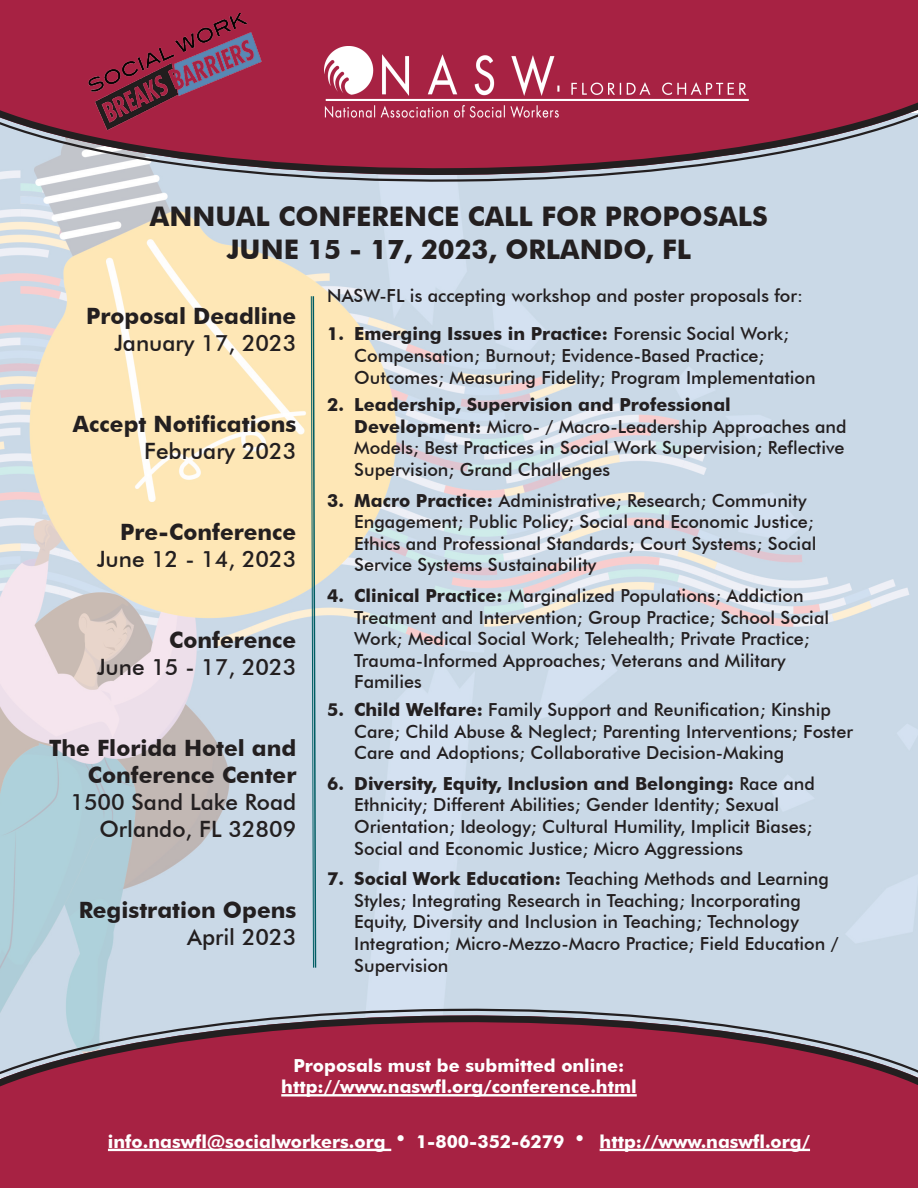
<style>
.page{position:relative;width:918px;height:1188px;background:#fff}
.page>*{position:absolute;margin:0;border:0;box-sizing:border-box;transform-origin:0 0}
.t1{font:700 27px "Futura BT";color:#231f20}
.t2{font:700 22.5px "Futura BT";color:#231f20}
.t3{font:500 22.5px "Futura BT";color:#231f20}
.t4{font:500 18px/21.6px "Futura BT";color:#231f20}
.t5{font:700 18px "Futura BT";color:#fff}
.s1{font-weight:700}
</style>
<div class="page">
<img style="left:0;top:183px;width:918px;height:826px">
<svg style="left:0;top:178px;width:918px;height:5px;background:#bcc7d2"></svg>
<svg style="left:0;top:0;width:918px;height:178px;background:#a33e59"></svg>
<svg style="left:0;top:1009px;width:918px;height:4px;background:#b1beca"></svg>
<svg style="left:0;top:1013px;width:918px;height:175px;background:#a43653"></svg>
<img style="left:81px;top:14px;width:185px;height:121px">
<img style="left:324px;top:46px;width:425px;height:71px">
<hr style="left:108px;top:1149px;width:283px;height:2px;background:#fff">
<hr style="left:600px;top:1149px;width:210px;height:2px;background:#fff">
<hr style="left:281px;top:1094px;width:356px;height:3px;background:#fff">
<svg style="left:311px;top:295px;width:6px;height:674px;background:#83a9a3"></svg>
<p class="t1" style="left:150px;top:200px;width:619px">ANNUAL CONFERENCE CALL FOR PROPOSALS</p>
<p class="t1" style="left:227px;top:233px;width:466px">JUNE 15 - 17, 2023, ORLANDO, FL</p>
<p class="t2" style="left:86px;top:302px;width:212px">Proposal Deadline</p>
<p class="t3" style="left:114px;top:329px;width:184px">January 17, 2023</p>
<p class="t2" style="left:73px;top:410px;width:225px">Accept Notifications</p>
<p class="t3" style="left:144px;top:437px;width:154px">February 2023</p>
<p class="t2" style="left:120px;top:518px;width:178px">Pre-Conference</p>
<p class="t3" style="left:97px;top:545px;width:201px">June 12 - 14, 2023</p>
<p class="t2" style="left:169px;top:626px;width:129px">Conference</p>
<p class="t3" style="left:97px;top:653px;width:201px">June 15 - 17, 2023</p>
<p class="t2" style="left:49px;top:734px;width:249px">The Florida Hotel and</p>
<p class="t2" style="left:88px;top:761px;width:210px">Conference Center</p>
<p class="t3" style="left:70px;top:788px;width:227px">1500 Sand Lake Road</p>
<p class="t3" style="left:99px;top:815px;width:199px">Orlando, FL 32809</p>
<p class="t2" style="left:79px;top:896px;width:219px">Registration Opens</p>
<p class="t3" style="left:187px;top:923px;width:111px">April 2023</p>
<p class="t4" style="left:327px;top:285px;width:477px">NASW-FL is accepting workshop and poster proposals for:</p>
<p class="t4" style="left:354px;top:323px;width:463px;text-indent:-27px"><span class="s1">1. Emerging Issues in Practice:</span> Forensic Social Work;<br>Compensation; Burnout; Evidence-Based Practice;<br>Outcomes; Measuring Fidelity; Program Implementation</p>
<p class="t4" style="left:354px;top:394px;width:494px;text-indent:-27px"><span class="s1">2. Leadership, Supervision and Professional Development:</span> Micro- / Macro-Leadership Approaches and Models; Best Practices in Social Work Supervision; Reflective Supervision; Grand Challenges</p>
<p class="t4" style="left:354px;top:489px;width:464px;text-indent:-27px"><span class="s1">3. Macro Practice:</span> Administrative; Research; Community Engagement; Public Policy; Social and Economic Justice; Ethics and Professional Standards; Court Systems; Social Service Systems Sustainability</p>
<p class="t4" style="left:354px;top:585px;width:476px;text-indent:-27px"><span class="s1">4. Clinical Practice:</span> Marginalized Populations; Addiction Treatment and Intervention; Group Practice; School Social Work; Medical Social Work; Telehealth; Private Practice; Trauma-Informed Approaches; Veterans and Military Families</p>
<p class="t4" style="left:354px;top:699px;width:500px;text-indent:-27px"><span class="s1">5. Child Welfare:</span> Family Support and Reunification; Kinship<br>Care; Child Abuse &amp; Neglect; Parenting Interventions; Foster<br>Care and Adoptions; Collaborative Decision-Making</p>
<p class="t4" style="left:354px;top:772px;width:462px;text-indent:-27px"><span class="s1">6. Diversity, Equity, Inclusion and Belonging:</span> Race and Ethnicity; Different Abilities; Gender Identity; Sexual Orientation; Ideology; Cultural Humility, Implicit Biases; Social and Economic Justice; Micro Aggressions</p>
<p class="t4" style="left:354px;top:868px;width:486px;text-indent:-27px"><span class="s1">7. Social Work Education:</span> Teaching Methods and Learning Styles; Integrating Research in Teaching; Incorporating Equity, Diversity and Inclusion in Teaching; Technology Integration; Micro-Mezzo-Macro Practice; Field Education / Supervision</p>
<p class="t5" style="left:294px;top:1054px;width:332px">Proposals must be submitted online:</p>
<p class="t5" style="left:281px;top:1076px;width:357px">http://www.naswfl.org/conference.html</p>
<p class="t5" style="left:108px;top:1131px;width:704px">info.naswfl@socialworkers.org ● 1-800-352-6279 ● http://www.naswfl.org/</p>
</div>
